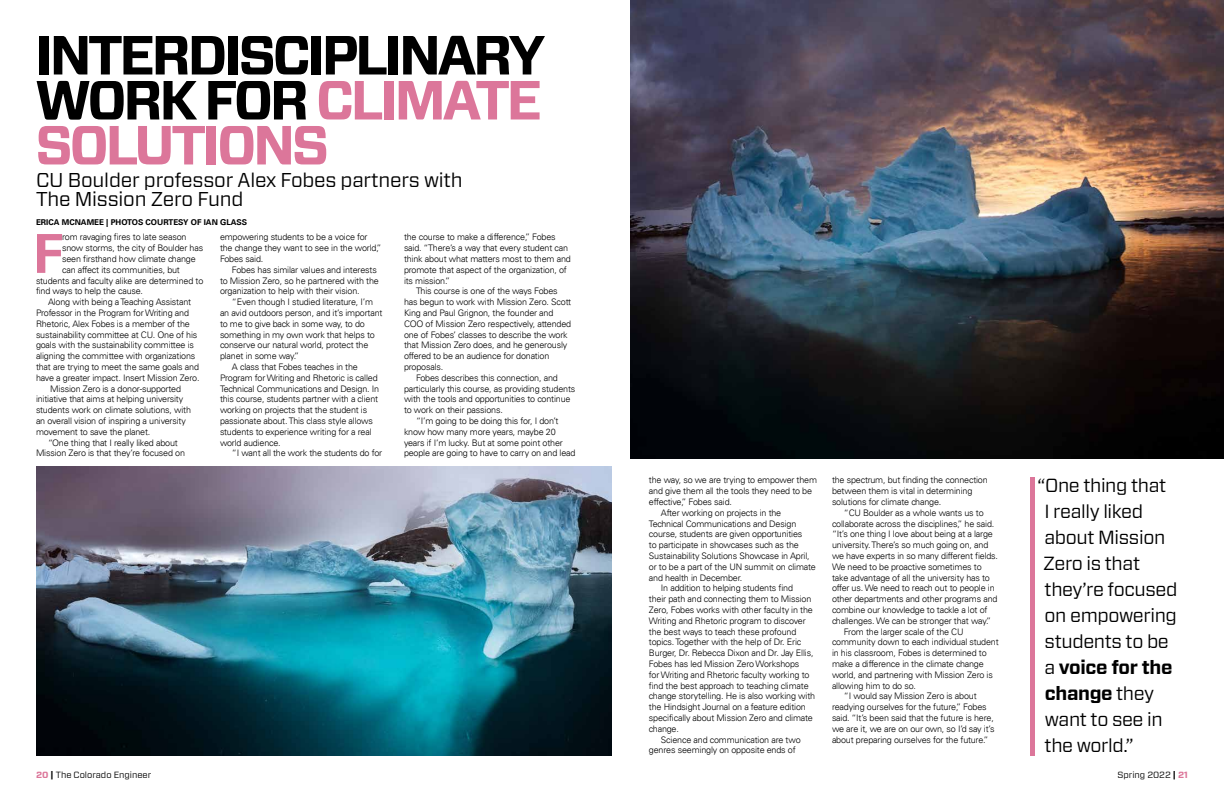
<style>
.page{position:relative;width:1224px;height:792px;background:#fff}
.page>*{position:absolute;margin:0;border:0;box-sizing:border-box;transform-origin:0 0}
.t1{font:700 55px/45px "Vitesse Sans";letter-spacing:-.06em;color:#000;text-align:justify}
.t2{font:700 53.8px "Univers LT";color:#dc769a}
.t3{font:20px/19px "Vitesse Sans";letter-spacing:-.01em;color:#000}
.t4{font:19px/26px "Vitesse Sans";letter-spacing:-.02em;color:#000}
.t5{font:300 9px/10.8px "Univers LT";letter-spacing:-.02em;color:#000}
.t6{font:9px "Vitesse Sans";color:#000}
.t7{font:700 8px "Univers LT";color:#000}
.s1{color:#dc769a}
.s2{font-weight:700;color:#dc769a}
.s3{font-weight:700}
</style>
<div class="page">
<img style="left:630px;top:0;width:594px;height:459px">
<img style="left:36px;top:466px;width:576px;height:290px">
<div style="left:1030px;top:477px;width:5px;height:279px;background:#dc769a"></div>
<h1 class="t1" style="left:35px;top:33px;width:511px">INTERDISCIPLINARY WORK FOR <span class="s1">CLIMATE SOLUTIONS</span></h1>
<h3 class="t3" style="left:36px;top:170px;width:428px">CU Boulder professor Alex Fobes partners with<br>The Mission Zero Fund</h3>
<p class="t5" style="left:220px;top:232px;width:163px">empowering students to be a voice for the change they want to see in the world,”<br>Fobes said.</p>
<p class="t5" style="left:220px;top:264px;width:160px;text-indent:12px">Fobes has similar values and interests to Mission Zero, so he partnered with the organization to help with their vision.</p>
<p class="t5" style="left:232px;top:297px;width:143px">“Even though I studied literature, I’m</p>
<p class="t5" style="left:220px;top:308px;width:164px">an avid outdoors person, and it’s important</p>
<p class="t5" style="left:220px;top:318px;width:146px">to me to give back in some way, to do</p>
<p class="t5" style="left:220px;top:329px;width:156px">something in my own work that helps to</p>
<p class="t5" style="left:220px;top:340px;width:150px">conserve our natural world, protect the</p>
<p class="t5" style="left:220px;top:351px;width:81px">planet in some way.”</p>
<p class="t5" style="left:232px;top:362px;width:127px">A class that Fobes teaches in the</p>
<p class="t5" style="left:220px;top:372px;width:159px">Program for Writing and Rhetoric is called</p>
<p class="t5" style="left:220px;top:383px;width:161px">Technical Communications and Design. In</p>
<p class="t5" style="left:220px;top:394px;width:160px">this course, students partner with a client</p>
<p class="t5" style="left:220px;top:405px;width:149px">working on projects that the student is</p>
<p class="t5" style="left:220px;top:416px;width:155px">passionate about. This class style allows</p>
<p class="t5" style="left:220px;top:426px;width:153px">students to experience writing for a real</p>
<p class="t5" style="left:220px;top:437px;width:62px">world audience.</p>
<p class="t5" style="left:232px;top:448px;width:152px">“I want all the work the students do for</p>
<p class="t7" style="left:36px;top:217px;width:213px">ERICA MCNAMEE | PHOTOS COURTESY OF IAN GLASS</p>
<h2 class="t2" style="left:33px;top:222px;width:31px">F</h2>
<p class="t5" style="left:62px;top:232px;width:126px">rom ravaging fires to late season</p>
<p class="t5" style="left:404px;top:232px;width:168px">the course to make a difference,” Fobes said. “There’s a way that every student can think about what matters most to them and promote that aspect of the organization, of its mission.”</p>
<p class="t5" style="left:404px;top:286px;width:169px;text-indent:12px">This course is one of the ways Fobes has begun to work with Mission Zero. Scott King and Paul Grignon, the founder and COO of Mission Zero respectively, attended one of Fobes’ classes to describe the work that Mission Zero does, and he generously offered to be an audience for donation proposals.</p>
<p class="t5" style="left:416px;top:372px;width:143px">Fobes describes this connection, and</p>
<p class="t5" style="left:404px;top:383px;width:173px">particularly this course, as providing students</p>
<p class="t5" style="left:404px;top:394px;width:168px">with the tools and opportunities to continue</p>
<p class="t5" style="left:404px;top:405px;width:100px">to work on their passions.</p>
<p class="t5" style="left:416px;top:416px;width:144px">“I’m going to be doing this for, I don’t</p>
<p class="t5" style="left:404px;top:426px;width:153px">know how many more years, maybe 20</p>
<p class="t5" style="left:404px;top:437px;width:160px">years if I’m lucky. But at some point other</p>
<p class="t5" style="left:404px;top:448px;width:173px">people are going to have to carry on and lead</p>
<p class="t5" style="left:62px;top:243px;width:143px">snow storms, the city of Boulder has</p>
<p class="t5" style="left:62px;top:254px;width:135px">seen firsthand how climate change</p>
<p class="t5" style="left:62px;top:264px;width:119px">can affect its communities, but</p>
<p class="t5" style="left:36px;top:275px;width:169px">students and faculty alike are determined to</p>
<p class="t5" style="left:36px;top:286px;width:109px">find ways to help the cause.</p>
<p class="t5" style="left:48px;top:297px;width:145px">Along with being a Teaching Assistant</p>
<p class="t5" style="left:36px;top:308px;width:155px">Professor in the Program for Writing and</p>
<p class="t5" style="left:36px;top:318px;width:155px">Rhetoric, Alex Fobes is a member of the</p>
<p class="t5" style="left:36px;top:329px;width:163px">sustainability committee at CU. One of his</p>
<p class="t5" style="left:36px;top:340px;width:160px">goals with the sustainability committee is</p>
<p class="t5" style="left:36px;top:351px;width:161px">aligning the committee with organizations</p>
<p class="t5" style="left:36px;top:362px;width:165px">that are trying to meet the same goals and</p>
<p class="t5" style="left:36px;top:372px;width:165px">have a greater impact. Insert Mission Zero.</p>
<p class="t5" style="left:50px;top:383px;width:132px">Mission Zero is a donor-supported</p>
<p class="t5" style="left:36px;top:394px;width:149px">initiative that aims at helping university</p>
<p class="t5" style="left:36px;top:405px;width:157px">students work on climate solutions, with</p>
<p class="t5" style="left:36px;top:416px;width:152px">an overall vision of inspiring a university</p>
<p class="t5" style="left:36px;top:426px;width:116px">movement to save the planet.</p>
<p class="t5" style="left:48px;top:437px;width:131px">“One thing that I really liked about</p>
<p class="t5" style="left:36px;top:448px;width:151px">Mission Zero is that they’re focused on</p>
<p class="t6" style="left:36px;top:768px;width:117px"><span class="s2">20</span> <span class="s3">|</span> The Colorado Engineer</p>
<p class="t5" style="left:649px;top:475px;width:170px">the way, so we are trying to empower them</p>
<p class="t5" style="left:649px;top:486px;width:165px">and give them all the tools they need to be</p>
<p class="t5" style="left:649px;top:497px;width:85px">effective,” Fobes said.</p>
<p class="t5" style="left:661px;top:507px;width:122px">After working on projects in the</p>
<p class="t5" style="left:649px;top:518px;width:149px">Technical Communications and Design</p>
<p class="t5" style="left:649px;top:529px;width:155px">course, students are given opportunities</p>
<p class="t5" style="left:649px;top:540px;width:151px">to participate in showcases such as the</p>
<p class="t5" style="left:649px;top:551px;width:162px">Sustainability Solutions Showcase in April,</p>
<p class="t5" style="left:649px;top:561px;width:168px">or to be a part of the UN summit on climate</p>
<p class="t5" style="left:649px;top:572px;width:95px">and health in December.</p>
<p class="t5" style="left:661px;top:583px;width:134px">In addition to helping students find</p>
<p class="t5" style="left:649px;top:594px;width:164px">their path and connecting them to Mission</p>
<p class="t5" style="left:649px;top:605px;width:165px">Zero, Fobes works with other faculty in the</p>
<p class="t5" style="left:649px;top:615px;width:158px">Writing and Rhetoric program to discover</p>
<p class="t5" style="left:649px;top:626px;width:149px">the best ways to teach these profound</p>
<p class="t5" style="left:649px;top:637px;width:154px">topics. Together with the help of Dr. Eric</p>
<p class="t5" style="left:649px;top:648px;width:166px">Burger, Dr. Rebecca Dixon and Dr. Jay Ellis,</p>
<p class="t5" style="left:649px;top:659px;width:152px">Fobes has led Mission Zero Workshops</p>
<p class="t5" style="left:649px;top:669px;width:162px">for Writing and Rhetoric faculty working to</p>
<p class="t5" style="left:649px;top:680px;width:161px">find the best approach to teaching climate</p>
<p class="t5" style="left:649px;top:691px;width:168px">change storytelling. He is also working with</p>
<p class="t5" style="left:649px;top:702px;width:158px">the Hindsight Journal on a feature edition</p>
<p class="t5" style="left:649px;top:713px;width:165px">specifically about Mission Zero and climate</p>
<p class="t5" style="left:649px;top:723px;width:31px">change.</p>
<p class="t5" style="left:661px;top:734px;width:141px">Science and communication are two</p>
<p class="t5" style="left:649px;top:745px;width:148px">genres seemingly on opposite ends of</p>
<p class="t5" style="left:832px;top:475px;width:157px">the spectrum, but finding the connection between them is vital in determining solutions for climate change.</p>
<p class="t5" style="left:844px;top:507px;width:141px">“CU Boulder as a whole wants us to</p>
<p class="t5" style="left:832px;top:518px;width:164px">collaborate across the disciplines,” he said.</p>
<p class="t5" style="left:832px;top:529px;width:162px">“It’s one thing I love about being at a large</p>
<p class="t5" style="left:832px;top:540px;width:158px">university. There’s so much going on, and</p>
<p class="t5" style="left:832px;top:551px;width:168px">we have experts in so many different fields.</p>
<p class="t5" style="left:832px;top:561px;width:151px">We need to be proactive sometimes to</p>
<p class="t5" style="left:832px;top:572px;width:159px">take advantage of all the university has to</p>
<p class="t5" style="left:832px;top:583px;width:164px">offer us. We need to reach out to people in</p>
<p class="t5" style="left:832px;top:594px;width:167px">other departments and other programs and</p>
<p class="t5" style="left:832px;top:605px;width:157px">combine our knowledge to tackle a lot of</p>
<p class="t5" style="left:832px;top:615px;width:161px">challenges. We can be stronger that way.”</p>
<p class="t5" style="left:844px;top:626px;width:121px">From the larger scale of the CU</p>
<p class="t5" style="left:832px;top:637px;width:168px">community down to each individual student</p>
<p class="t5" style="left:832px;top:648px;width:156px">in his classroom, Fobes is determined to</p>
<p class="t5" style="left:832px;top:659px;width:153px">make a difference in the climate change</p>
<p class="t5" style="left:832px;top:669px;width:162px">world, and partnering with Mission Zero is</p>
<p class="t5" style="left:832px;top:680px;width:86px">allowing him to do so.</p>
<p class="t5" style="left:844px;top:691px;width:134px">“I would say Mission Zero is about</p>
<p class="t5" style="left:832px;top:702px;width:156px">readying ourselves for the future,” Fobes</p>
<p class="t5" style="left:832px;top:713px;width:163px">said. “It’s been said that the future is here,</p>
<p class="t5" style="left:832px;top:723px;width:164px">we are it, we are on our own, so I’d say it’s</p>
<p class="t5" style="left:832px;top:734px;width:158px">about preparing ourselves for the future.”</p>
<h3 class="t4" style="left:1038px;top:472px;width:141px">“One thing that<br>I really liked about Mission<br>Zero is that they’re focused on empowering students to be<br>a <span class="s3">voice for the change</span> they want to see in the world.”</h3>
<p class="t6" style="left:1118px;top:768px;width:72px">Spring 2022 <span class="s3">|</span> <span class="s2">21</span></p>
</div>
